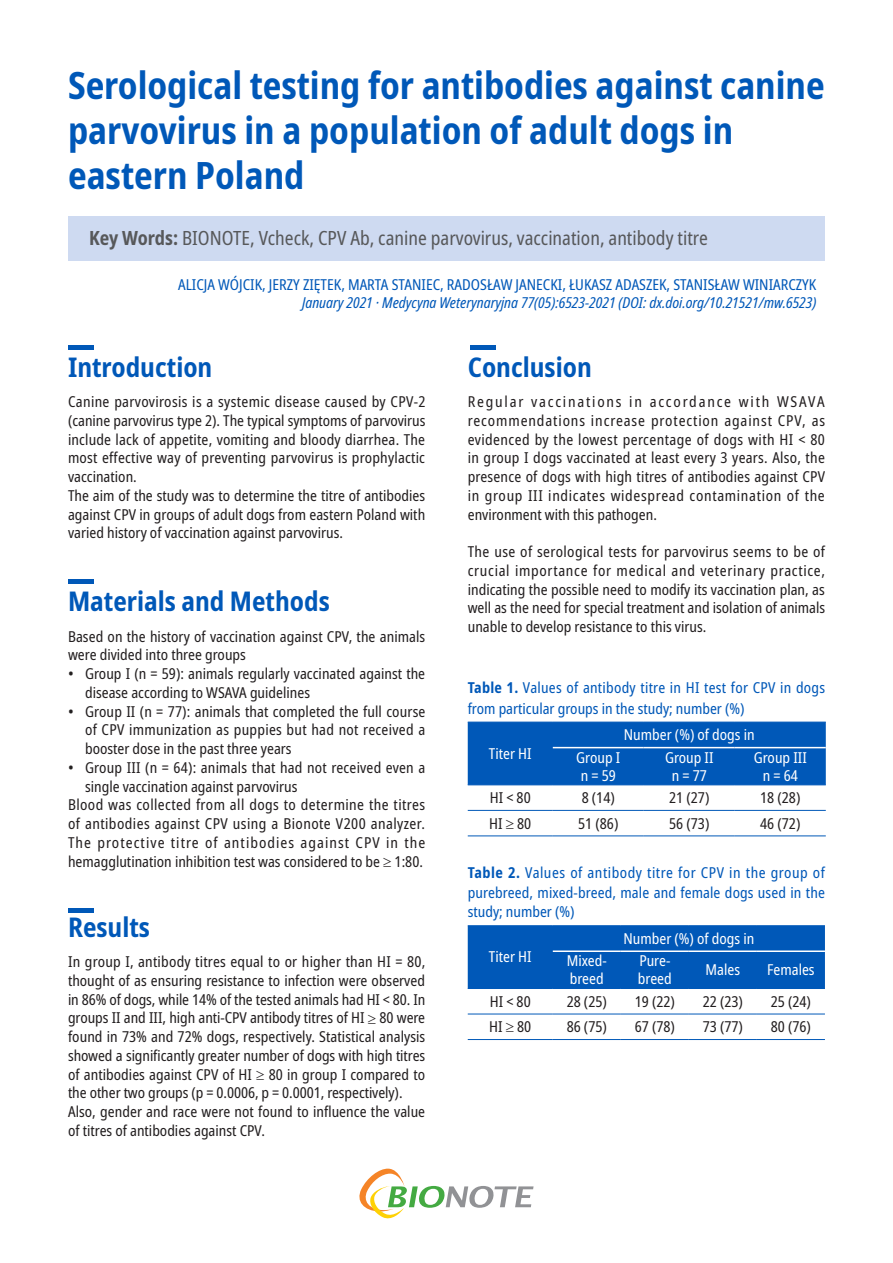
<style>
.page{position:relative;width:893px;height:1263px;background:#fff}
.page>*{position:absolute;margin:0;border:0;box-sizing:border-box;transform-origin:0 0}
.t1{font:700 condensed 37.5px/45px "Noto Sans";color:#0058b8}
.t2{font:700 condensed 27px "Noto Sans";color:#0058b8}
.t3{font:condensed 19.5px "Noto Sans";color:#57585a}
.t4{font:condensed 15px/18.8px "Noto Sans";color:#231f20;text-align:justify}
.t5{font:condensed 15px/19.5px "Noto Sans";color:#0058b8}
.t6{font:condensed 15px/18px "Noto Sans";color:#fff}
.t7{font:italic condensed 15px "Noto Sans";color:#0058b8}
.s1{font-weight:700}
</style>
<div class="page">
<hr style="left:68px;top:345px;width:25px;height:4px;background:#0058b8">
<hr style="left:68px;top:580px;width:25px;height:4px;background:#0058b8">
<hr style="left:68px;top:908px;width:25px;height:4px;background:#0058b8">
<div style="left:68px;top:216px;width:757px;height:44px;background:#cedaf1"></div>
<hr style="left:471px;top:345px;width:25px;height:4px;background:#0058b8">
<svg style="left:359px;top:1168px;width:175px;height:51px"></svg>
<div style="left:468px;top:723px;width:358px;height:61px;background:#0058b8"></div>
<hr style="left:468px;top:722px;width:85px;height:1px;background:#0058b8">
<hr style="left:553px;top:722px;width:91px;height:1px;background:#0058b8">
<hr style="left:644px;top:722px;width:91px;height:1px;background:#0058b8">
<hr style="left:735px;top:722px;width:91px;height:1px;background:#0058b8">
<hr style="left:468px;top:784px;width:85px;height:1px;background:#0058b8">
<hr style="left:553px;top:784px;width:91px;height:1px;background:#0058b8">
<hr style="left:644px;top:784px;width:91px;height:1px;background:#0058b8">
<hr style="left:735px;top:784px;width:91px;height:1px;background:#0058b8">
<hr style="left:468px;top:810px;width:85px;height:1px;background:#0058b8">
<hr style="left:553px;top:810px;width:91px;height:1px;background:#0058b8">
<hr style="left:644px;top:810px;width:91px;height:1px;background:#0058b8">
<hr style="left:735px;top:810px;width:91px;height:1px;background:#0058b8">
<hr style="left:468px;top:835px;width:85px;height:1px;background:#0058b8">
<hr style="left:553px;top:835px;width:91px;height:1px;background:#0058b8">
<hr style="left:644px;top:835px;width:91px;height:1px;background:#0058b8">
<hr style="left:735px;top:835px;width:91px;height:1px;background:#0058b8">
<hr style="left:553px;top:747px;width:91px;height:1px;background:#fff">
<hr style="left:644px;top:747px;width:91px;height:1px;background:#fff">
<hr style="left:735px;top:747px;width:91px;height:1px;background:#fff">
<div style="left:468px;top:926px;width:357px;height:62px;background:#0058b8"></div>
<hr style="left:468px;top:925px;width:85px;height:1px;background:#0058b8">
<hr style="left:553px;top:925px;width:68px;height:1px;background:#0058b8">
<hr style="left:621px;top:925px;width:68px;height:1px;background:#0058b8">
<hr style="left:689px;top:925px;width:68px;height:1px;background:#0058b8">
<hr style="left:757px;top:925px;width:68px;height:1px;background:#0058b8">
<hr style="left:468px;top:988px;width:85px;height:1px;background:#0058b8">
<hr style="left:553px;top:988px;width:68px;height:1px;background:#0058b8">
<hr style="left:621px;top:988px;width:68px;height:1px;background:#0058b8">
<hr style="left:689px;top:988px;width:68px;height:1px;background:#0058b8">
<hr style="left:757px;top:988px;width:68px;height:1px;background:#0058b8">
<hr style="left:468px;top:1014px;width:85px;height:1px;background:#0058b8">
<hr style="left:553px;top:1014px;width:68px;height:1px;background:#0058b8">
<hr style="left:621px;top:1014px;width:68px;height:1px;background:#0058b8">
<hr style="left:689px;top:1014px;width:68px;height:1px;background:#0058b8">
<hr style="left:757px;top:1014px;width:68px;height:1px;background:#0058b8">
<hr style="left:468px;top:1039px;width:85px;height:1px;background:#0058b8">
<hr style="left:553px;top:1039px;width:68px;height:1px;background:#0058b8">
<hr style="left:621px;top:1039px;width:68px;height:1px;background:#0058b8">
<hr style="left:689px;top:1039px;width:68px;height:1px;background:#0058b8">
<hr style="left:757px;top:1039px;width:68px;height:1px;background:#0058b8">
<hr style="left:553px;top:950px;width:68px;height:2px;background:#fff">
<hr style="left:621px;top:950px;width:68px;height:2px;background:#fff">
<hr style="left:689px;top:950px;width:68px;height:2px;background:#fff">
<hr style="left:757px;top:950px;width:68px;height:2px;background:#fff">
<p class="t1" style="left:68px;top:64px;width:758px">Serological testing for antibodies against canine parvovirus in a population of adult dogs in eastern Poland</p>
<p class="t3" style="left:89px;top:224px;width:620px"><span class="s1">Key Words:</span> BIONOTE, Vcheck, CPV Ab, canine parvovirus, vaccination, antibody titre</p>
<p class="t5" style="left:178px;top:275px;width:640px">ALICJA WÓJCIK, JERZY ZIĘTEK, MARTA STANIEC, RADOSŁAW JANECKI, ŁUKASZ ADASZEK, STANISŁAW WINIARCZYK</p>
<p class="t7" style="left:302px;top:292px;width:516px">January 2021 · Medycyna Weterynaryjna 77(05):6523-2021 (DOI: dx.doi.org/10.21521/mw.6523)</p>
<p class="t2" style="left:68px;top:348px;width:146px">Introduction</p>
<p class="t4" style="left:68px;top:393px;width:359px">Canine parvovirosis is a systemic disease caused by CPV-2 (canine parvovirus type 2). The typical symptoms of parvovirus include lack of appetite, vomiting and bloody diarrhea. The most effective way of preventing parvovirus is prophylactic vaccination.</p>
<p class="t4" style="left:68px;top:486px;width:359px">The aim of the study was to determine the titre of antibodies against CPV in groups of adult dogs from eastern Poland with varied history of vaccination against parvovirus.</p>
<p class="t2" style="left:68px;top:582px;width:263px">Materials and Methods</p>
<p class="t4" style="left:68px;top:627px;width:359px">Based on the history of vaccination against CPV, the animals were divided into three groups</p>
<p class="t4" style="left:85px;top:665px;width:342px;text-indent:-17px">• Group I (n = 59): animals regularly vaccinated against the disease according to WSAVA guidelines</p>
<p class="t4" style="left:85px;top:702px;width:342px;text-indent:-17px">• Group II (n = 77): animals that completed the full course of CPV immunization as puppies but had not received a booster dose in the past three years</p>
<p class="t4" style="left:85px;top:758px;width:342px;text-indent:-17px">• Group III (n = 64): animals that had not received even a single vaccination against parvovirus</p>
<p class="t4" style="left:68px;top:796px;width:359px">Blood was collected from all dogs to determine the titres of antibodies against CPV using a Bionote V200 analyzer.<br>The protective titre of antibodies against CPV in the hemagglutination inhibition test was considered to be ≥ 1:80.</p>
<p class="t2" style="left:68px;top:907px;width:83px">Results</p>
<p class="t4" style="left:68px;top:953px;width:359px">In group I, antibody titres equal to or higher than HI = 80, thought of as ensuring resistance to infection were observed in 86% of dogs, while 14% of the tested animals had HI &lt; 80. In groups II and III, high anti-CPV antibody titres of HI ≥ 80 were found in 73% and 72% dogs, respectively. Statistical analysis showed a significantly greater number of dogs with high titres of antibodies against CPV of HI ≥ 80 in group I compared to the other two groups (p = 0.0006, p = 0.0001, respectively).</p>
<p class="t4" style="left:68px;top:1103px;width:359px">Also, gender and race were not found to influence the value of titres of antibodies against CPV.</p>
<p class="t2" style="left:468px;top:348px;width:126px">Conclusion</p>
<p class="t4" style="left:468px;top:393px;width:359px">Regular vaccinations in accordance with WSAVA recommendations increase protection against CPV, as evidenced by the lowest percentage of dogs with HI &lt; 80 in group I dogs vaccinated at least every 3 years. Also, the presence of dogs with high titres of antibodies against CPV in group III indicates widespread contamination of the environment with this pathogen.</p>
<p class="t4" style="left:468px;top:543px;width:359px">The use of serological tests for parvovirus seems to be of crucial importance for medical and veterinary practice, indicating the possible need to modify its vaccination plan, as well as the need for special treatment and isolation of animals unable to develop resistance to this virus.</p>
<p class="t5" style="left:468px;top:677px;width:359px;line-height:21px"><span class="s1">Table 1.</span> Values of antibody titre in HI test for CPV in dogs from particular groups in the study; number (%)</p>
<p class="t6" style="left:489px;top:745px;width:44px">Titer HI</p>
<p class="t6" style="left:624px;top:726px;width:132px">Number (%) of dogs in</p>
<p class="t6" style="left:576px;top:748px;width:46px">Group I</p>
<p class="t6" style="left:581px;top:766px;width:37px">n = 59</p>
<p class="t6" style="left:665px;top:748px;width:50px">Group II</p>
<p class="t6" style="left:672px;top:766px;width:37px">n = 77</p>
<p class="t6" style="left:754px;top:748px;width:55px">Group III</p>
<p class="t6" style="left:763px;top:766px;width:37px">n = 64</p>
<p class="t4" style="left:490px;top:788px;width:42px">HI &lt; 80</p>
<p class="t4" style="left:582px;top:788px;width:35px">8 (14)</p>
<p class="t4" style="left:669px;top:788px;width:42px">21 (27)</p>
<p class="t4" style="left:760px;top:788px;width:42px">18 (28)</p>
<p class="t4" style="left:489px;top:814px;width:44px">HI ≥ 80</p>
<p class="t4" style="left:578px;top:814px;width:42px">51 (86)</p>
<p class="t4" style="left:669px;top:814px;width:42px">56 (73)</p>
<p class="t4" style="left:760px;top:814px;width:42px">46 (72)</p>
<p class="t5" style="left:468px;top:864px;width:359px;text-align:justify"><span class="s1">Table 2.</span> Values of antibody titre for CPV in the group of purebreed, mixed-breed, male and female dogs used in the study; number (%)</p>
<p class="t6" style="left:489px;top:948px;width:44px">Titer HI</p>
<p class="t6" style="left:623px;top:930px;width:132px">Number (%) of dogs in</p>
<p class="t6" style="left:567px;top:952px;width:42px">Mixed&shy;breed</p>
<p class="t6" style="left:638px;top:952px;width:35px">Pure&shy;breed</p>
<p class="t6" style="left:706px;top:961px;width:36px">Males</p>
<p class="t6" style="left:767px;top:961px;width:49px">Females</p>
<p class="t4" style="left:490px;top:992px;width:42px">HI &lt; 80</p>
<p class="t4" style="left:567px;top:992px;width:42px">28 (25)</p>
<p class="t4" style="left:635px;top:992px;width:42px">19 (22)</p>
<p class="t4" style="left:703px;top:992px;width:42px">22 (23)</p>
<p class="t4" style="left:771px;top:992px;width:42px">25 (24)</p>
<p class="t4" style="left:489px;top:1018px;width:44px">HI ≥ 80</p>
<p class="t4" style="left:567px;top:1018px;width:42px">86 (75)</p>
<p class="t4" style="left:635px;top:1018px;width:42px">67 (78)</p>
<p class="t4" style="left:703px;top:1018px;width:42px">73 (77)</p>
<p class="t4" style="left:771px;top:1018px;width:42px">80 (76)</p>
</div>
